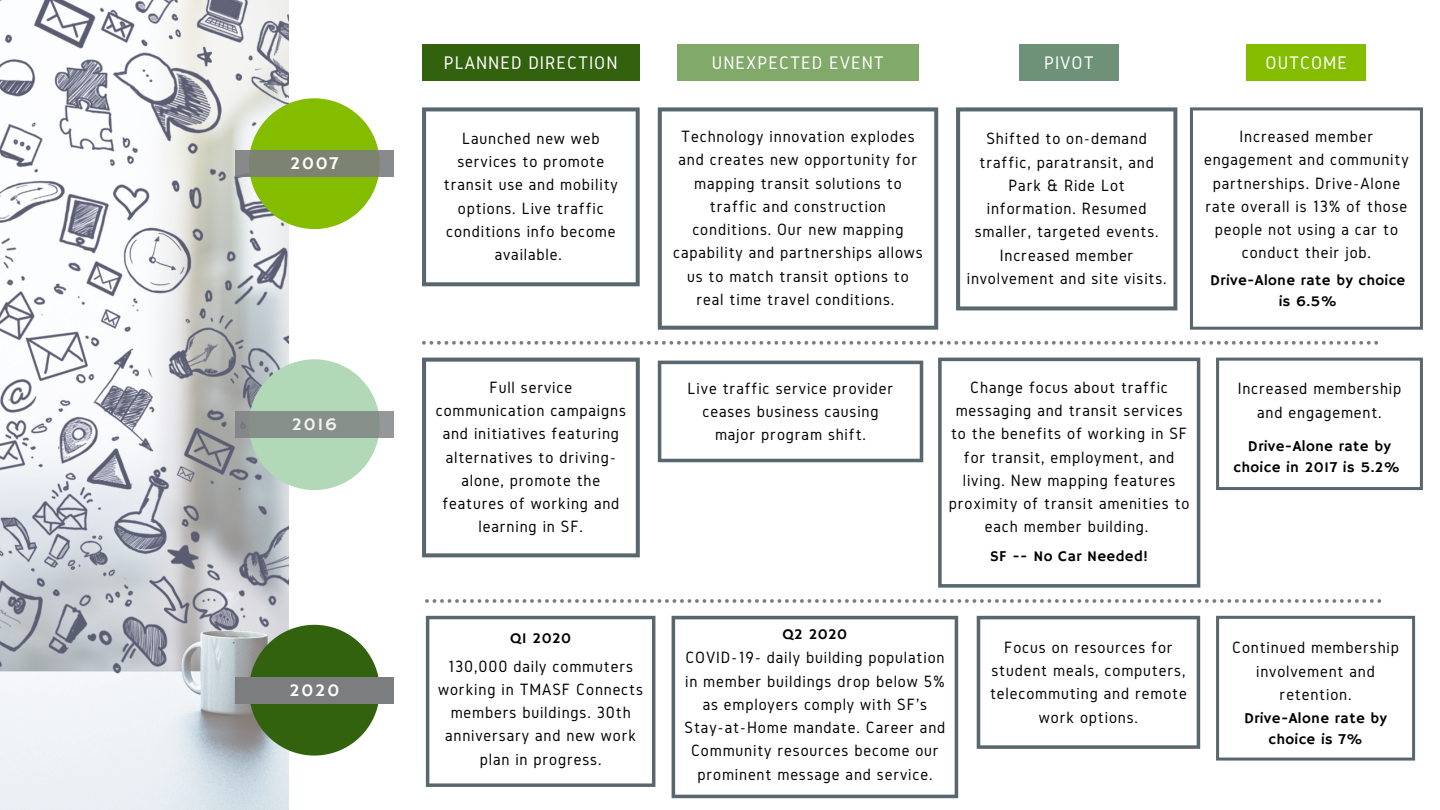
<style>
.page{position:relative;width:1440px;height:810px;background:#fff}
.page>*{position:absolute;margin:0;border:0;box-sizing:border-box;transform-origin:0 0}
.t1{font:19px "Gidole";letter-spacing:.05em;color:#fff}
.t2{font:17.9px "Hammersmith One";letter-spacing:.1em;color:#fff}
.t3{font:17px/23.2px "Gidole";letter-spacing:.05em;color:#000;text-align:center}
.t4{font:15px/21px "Hammersmith One";letter-spacing:.025em;color:#000;text-align:center}
</style>
<div class="page">
<img style="left:0;top:0;width:289px;height:810px">
<svg style="left:1190px;top:107px;width:233px;height:223px"></svg>
<svg style="left:249px;top:98px;width:130px;height:131px"></svg>
<svg style="left:235px;top:150px;width:159px;height:27px;background:#7e8475"></svg>
<svg style="left:422px;top:107px;width:218px;height:179px"></svg>
<svg style="left:1216px;top:358px;width:207px;height:132px"></svg>
<svg style="left:249px;top:359px;width:130px;height:131px;background:#bad8c0"></svg>
<div style="left:235px;top:411px;width:159px;height:27px;background:linear-gradient(to right,#838b87,#8b938f)"></div>
<svg style="left:422px;top:358px;width:218px;height:199px"></svg>
<svg style="left:658px;top:361px;width:265px;height:101px"></svg>
<svg style="left:249px;top:625px;width:130px;height:131px;background:#5e8144"></svg>
<div style="left:235px;top:677px;width:159px;height:27px;background:#7c7d7f"></div>
<div style="left:1247px;top:44px;width:119px;height:37px;background:#84bd00"></div>
<svg style="left:422px;top:341px;width:956px;height:4px"></svg>
<svg style="left:425px;top:599px;width:956px;height:4px"></svg>
<svg style="left:977px;top:616px;width:223px;height:133px"></svg>
<div style="left:422px;top:44px;width:217px;height:37px;background:#32620e"></div>
<div style="left:677px;top:44px;width:242px;height:37px;background:#81a969"></div>
<div style="left:1019px;top:44px;width:99px;height:37px;background:#6e9277"></div>
<svg style="left:658px;top:107px;width:280px;height:223px"></svg>
<svg style="left:956px;top:107px;width:221px;height:203px"></svg>
<svg style="left:1216px;top:616px;width:199px;height:145px"></svg>
<svg style="left:938px;top:358px;width:262px;height:230px"></svg>
<svg style="left:426px;top:616px;width:229px;height:171px"></svg>
<svg style="left:672px;top:616px;width:286px;height:182px"></svg>
<p class="t2" style="left:290px;top:153px;width:50px">2007</p>
<p class="t2" style="left:292px;top:414px;width:47px">2016</p>
<p class="t2" style="left:289px;top:680px;width:52px">2020</p>
<p class="t1" style="left:444px;top:52px;width:175px">PLANNED DIRECTION</p>
<p class="t1" style="left:712px;top:52px;width:173px">UNEXPECTED EVENT</p>
<p class="t1" style="left:1044px;top:52px;width:51px">PIVOT</p>
<p class="t3" style="left:444px;top:126px;width:176px">Launched new web services to promote transit use and mobility options. Live traffic conditions info become available.</p>
<p class="t3" style="left:673px;top:125px;width:251px">Technology innovation explodes and creates new opportunity for mapping transit solutions to traffic and construction conditions. Our new mapping capability and partnerships allows us to match transit options to real time travel conditions.</p>
<p class="t3" style="left:980px;top:127px;width:176px">Shifted to on-demand traffic, paratransit, and</p>
<p class="t3" style="left:967px;top:173px;width:201px">Park &amp; Ride Lot information. Resumed smaller, targeted events.<br>Increased member involvement and site visits.</p>
<p class="t1" style="left:1266px;top:52px;width:83px">OUTCOME</p>
<p class="t3" style="left:1204px;top:125px;width:206px">Increased member engagement and community partnerships. Drive-Alone rate overall is 13% of those people not using a car to conduct their job.</p>
<p class="t4" style="left:1210px;top:271px;width:197px;line-height:20.2px">Drive-Alone rate by choice is 6.5%</p>
<p class="t3" style="left:436px;top:375px;width:192px">Full service communication campaigns and initiatives featuring alternatives to driving&shy;alone, promote the features of working and learning in SF.</p>
<p class="t3" style="left:688px;top:376px;width:207px">Live traffic service provider ceases business causing major program shift.</p>
<p class="t3" style="left:949px;top:375px;width:242px">Change focus about traffic messaging and transit services to the benefits of working in SF for transit, employment, and living. New mapping features proximity of transit amenities to each member building.</p>
<p class="t4" style="left:990px;top:547px;width:160px">SF -- No Car Needed!</p>
<p class="t4" style="left:510px;top:628px;width:62px">Q1 2020</p>
<p class="t3" style="left:438px;top:654px;width:206px">130,000 daily commuters working in TMASF Connects members buildings. 30th anniversary and new work plan in progress.</p>
<p class="t4" style="left:783px;top:624px;width:66px">Q2 2020</p>
<p class="t3" style="left:685px;top:646px;width:262px">COVID-19- daily building population in member buildings drop below 5% as employers comply with SF's Stay-at-Home mandate. Career and Community resources become our prominent message and service.</p>
<p class="t3" style="left:990px;top:635px;width:198px">Focus on resources for student meals, computers, telecommuting and remote work options.</p>
<p class="t3" style="left:1238px;top:377px;width:165px">Increased membership and engagement.</p>
<p class="t4" style="left:1234px;top:436px;width:168px">Drive-Alone rate by choice in 2017 is 5.2%</p>
<p class="t3" style="left:1232px;top:636px;width:168px">Continued membership involvement and retention.</p>
<p class="t4" style="left:1244px;top:708px;width:145px">Drive-Alone rate by choice is 7%</p>
</div>
